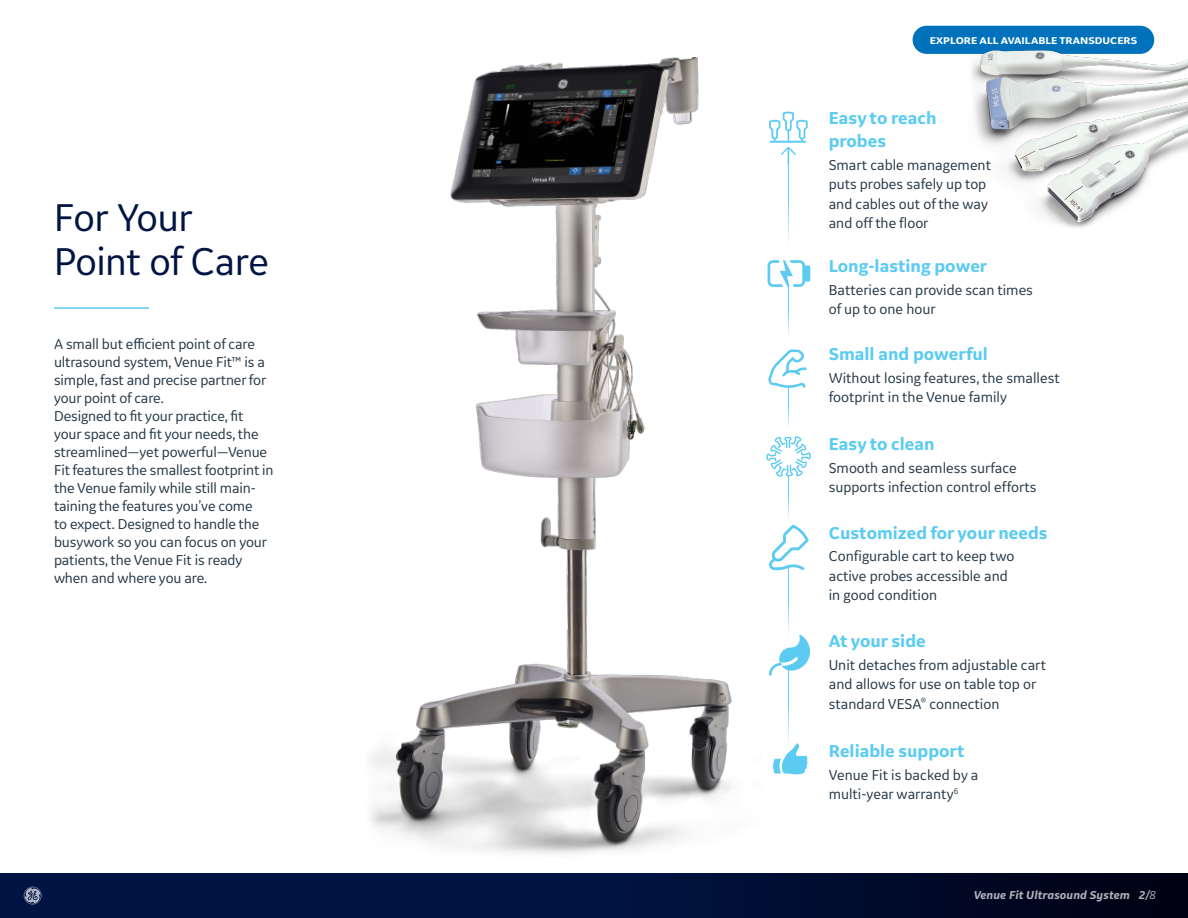
<style>
.page{position:relative;width:1188px;height:918px;background:#fff}
.page>*{position:absolute;margin:0;border:0;box-sizing:border-box;transform-origin:0 0}
.t1{font:40.5px/44.2px "GE Inspira Sans";letter-spacing:-.015em;color:#001544}
.t2{font:700 18px/22.5px "GE Inspira Sans";color:#5ccbf2}
.t3{font:15px/18px "GE Inspira Sans";color:#253948}
.t4{font:italic 700 12px "GE Inspira Sans";letter-spacing:.005em;color:#fff}
.t5{font:700 10.2px "GE Inspira Sans";color:#fff;scale:1.1 1}
.s1{font-weight:400}
</style>
<div class="page">
<svg style="left:776px;top:436px;width:35px;height:42px"></svg>
<svg style="left:781px;top:147px;width:15px;height:18px"></svg>
<svg style="left:776px;top:111px;width:32px;height:30px"></svg>
<hr style="left:770px;top:141px;width:36px;height:2px;background:#5ccbf2">
<hr style="left:788px;top:162px;width:1px;height:99px;background:#fff">
<hr style="left:788px;top:475px;width:1px;height:53px;background:#fff">
<svg style="left:776px;top:260px;width:34px;height:27px"></svg>
<hr style="left:54px;top:307px;width:95px;height:2px;background:#5ccbf2">
<svg style="left:776px;top:525px;width:33px;height:45px"></svg>
<svg style="left:776px;top:743px;width:31px;height:31px"></svg>
<div style="left:913px;top:26px;width:241px;height:28px;background:#0072bc;border-radius:14px"></div>
<img style="left:956px;top:34px;width:232px;height:194px">
<svg style="left:776px;top:634px;width:34px;height:42px"></svg>
<img style="left:370px;top:57px;width:406px;height:797px">
<svg style="left:768px;top:350px;width:39px;height:38px"></svg>
<div style="left:0;top:873px;width:1188px;height:45px;background:linear-gradient(to right,#00194f,#00061e)"></div>
<svg style="left:24px;top:887px;width:18px;height:17px"></svg>
<h1 class="t1" style="left:54px;top:194px;width:216px">For Your<br>Point of Care</h1>
<p class="t3" style="left:54px;top:334px;width:221px">A small but efficient point of care ultrasound system, Venue Fit™ is a simple, fast and precise partner for your point of care.<br>Designed to fit your practice, fit your space and fit your needs, the streamlined—yet powerful—Venue<br>Fit features the smallest footprint in the Venue family while still main&shy;taining the features you’ve come<br>to expect. Designed to handle the busywork so you can focus on your patients, the Venue Fit is ready when and where you are.</p>
<p class="t5" style="left:930px;top:35px;width:190px">EXPLORE ALL AVAILABLE TRANSDUCERS</p>
<p class="t2" style="left:829px;top:107px;width:109px">Easy to reach probes</p>
<p class="t3" style="left:829px;top:155px;width:164px;line-height:19.5px">Smart cable management puts probes safely up top and cables out of the way and off the floor</p>
<p class="t2" style="left:829px;top:254px;width:160px">Long-lasting power</p>
<p class="t3" style="left:829px;top:279px;width:206px;line-height:19.5px">Batteries can provide scan times of up to one hour</p>
<p class="t2" style="left:829px;top:342px;width:161px">Small and powerful</p>
<p class="t3" style="left:829px;top:368px;width:232px;line-height:19.5px">Without losing features, the smallest footprint in the Venue family</p>
<p class="t2" style="left:829px;top:432px;width:107px">Easy to clean</p>
<p class="t3" style="left:829px;top:458px;width:209px;line-height:19.5px">Smooth and seamless surface supports infection control efforts</p>
<p class="t2" style="left:829px;top:521px;width:220px">Customized for your needs</p>
<p class="t3" style="left:829px;top:546px;width:187px;line-height:19.5px">Configurable cart to keep two active probes accessible and in good condition</p>
<p class="t2" style="left:829px;top:629px;width:98px">At your side</p>
<p class="t3" style="left:829px;top:654px;width:219px;line-height:19.5px">Unit detaches from adjustable cart and allows for use on table top or standard VESA<sup>®</sup> connection</p>
<p class="t2" style="left:829px;top:739px;width:137px">Reliable support</p>
<p class="t3" style="left:829px;top:765px;width:151px;line-height:19.5px">Venue Fit is backed by a multi-year warranty<sup>6</sup></p>
<p class="t4" style="left:973px;top:888px;width:184px">Venue Fit Ultrasound System 2/<span class="s1">8</span></p>
</div>
